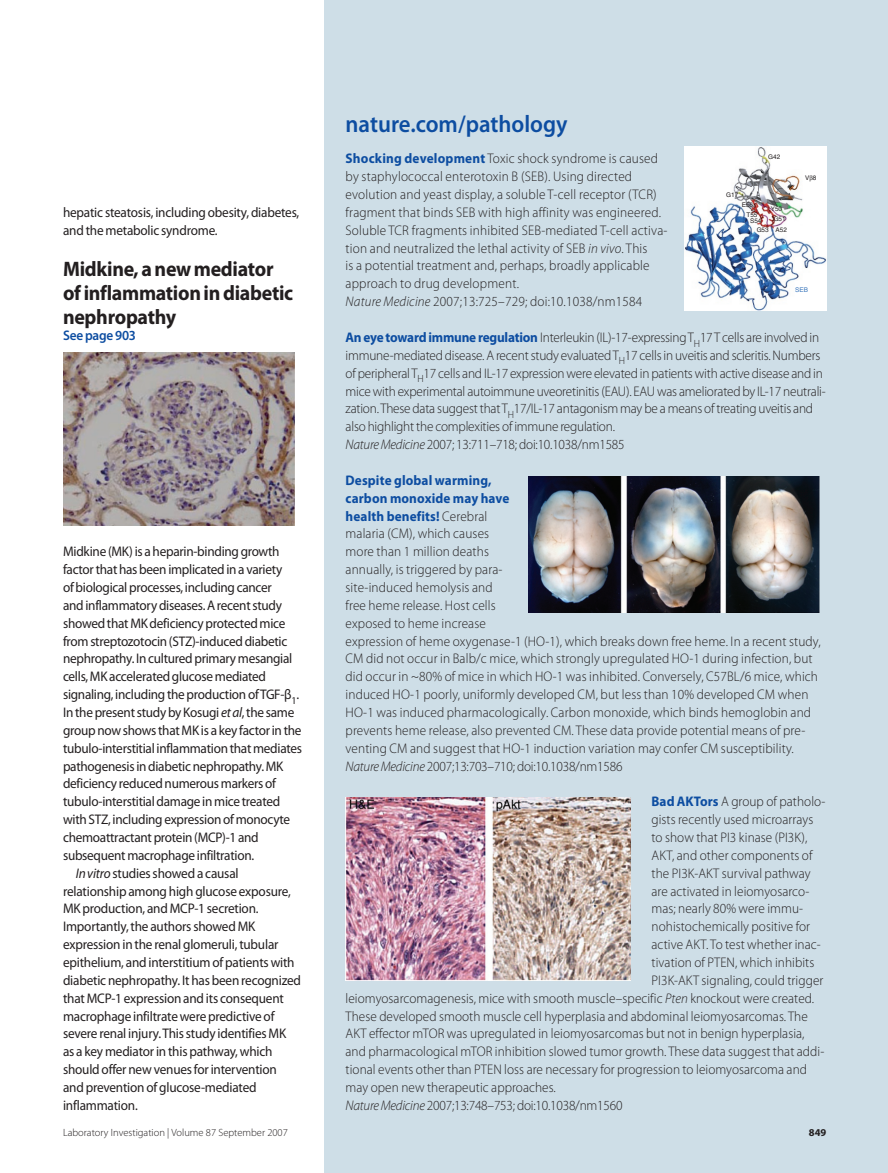
<style>
.page{position:relative;width:888px;height:1173px;background:#fff}
.page>*{position:absolute;margin:0;border:0;box-sizing:border-box;transform-origin:0 0}
.t1{font:600 24px "Myriad Pro";color:#0d4da1;scale:.95 1}
.t2{font:700 21px/24px "Myriad Pro";letter-spacing:-.015em;color:#231f20;scale:.95 1}
.t3{font:300 13.95px/17.9px "Myriad Pro";letter-spacing:.005em;color:#231f20;scale:.95 1}
.t4{font:13.95px/17.9px "Myriad Pro";letter-spacing:-.02em;color:#231f20;scale:.95 1}
.t5{font:300 13.95px/17.9px "Myriad Pro";letter-spacing:-.015em;color:#231f20;scale:.95 1}
.t6{font:600 13.95px "Myriad Pro";letter-spacing:-.015em;color:#0d4da1;scale:.95 1}
.t7{font:300 10.5px "Myriad Pro";color:#231f20}
.t8{font:700 10.5px "Myriad Pro";color:#231f20}
.t9{font:6.45px/9.9px "Helvetica";color:#231f20}
.t10{font:6.45px "Helvetica";color:#3b77bc}
.s1{font-style:italic}
.s2{font-weight:700;color:#0d4da1}
</style>
<div class="page">
<div style="left:325px;top:0;width:563px;height:1173px;background:#cedee7"></div>
<img style="left:63px;top:352px;width:232px;height:173px">
<img style="left:684px;top:147px;width:142px;height:164px">
<img style="left:528px;top:477px;width:291px;height:136px">
<img style="left:346px;top:798px;width:284px;height:183px">
<svg style="left:810px;top:175px;width:3px;height:7px"></svg>
<p class="t4" style="left:63px;top:204px;width:250px">hepatic steatosis, including obesity, diabetes, and the metabolic syndrome.</p>
<h2 class="t2" style="left:63px;top:258px;width:244px">Midkine, a new mediator of inflammation in diabetic nephropathy</h2>
<p class="t6" style="left:63px;top:330px;width:78px">See page 903</p>
<p class="t4" style="left:63px;top:544px;width:229px">Midkine (MK) is a heparin-binding growth</p>
<p class="t4" style="left:63px;top:562px;width:232px">factor that has been implicated in a variety</p>
<p class="t4" style="left:63px;top:579px;width:221px">of biological processes, including cancer</p>
<p class="t4" style="left:63px;top:597px;width:232px">and inflammatory diseases. A recent study</p>
<p class="t4" style="left:63px;top:615px;width:236px">showed that MK deficiency protected mice</p>
<p class="t4" style="left:63px;top:633px;width:238px">from streptozotocin (STZ)-induced diabetic</p>
<p class="t4" style="left:63px;top:651px;width:243px">nephropathy. In cultured primary mesangial</p>
<p class="t4" style="left:63px;top:669px;width:215px">cells, MK accelerated glucose mediated</p>
<p class="t4" style="left:63px;top:687px;width:250px">signaling, including the production of TGF-β<sub>1</sub>.</p>
<p class="t4" style="left:63px;top:704px;width:245px">In the present study by Kosugi <span class="s1">et al</span>, the same</p>
<p class="t4" style="left:63px;top:722px;width:253px">group now shows that MK is a key factor in the</p>
<p class="t4" style="left:63px;top:740px;width:253px">tubulo-interstitial inflammation that mediates</p>
<p class="t4" style="left:63px;top:758px;width:233px">pathogenesis in diabetic nephropathy. MK</p>
<p class="t4" style="left:63px;top:776px;width:226px">deficiency reduced numerous markers of</p>
<p class="t4" style="left:63px;top:794px;width:230px">tubulo-interstitial damage in mice treated</p>
<p class="t4" style="left:63px;top:812px;width:241px">with STZ, including expression of monocyte</p>
<p class="t4" style="left:63px;top:829px;width:208px">chemoattractant protein (MCP)-1 and</p>
<p class="t4" style="left:63px;top:847px;width:203px">subsequent macrophage infiltration.</p>
<p class="t4" style="left:76px;top:865px;width:173px"><span class="s1">In vitro</span> studies showed a causal</p>
<p class="t4" style="left:63px;top:883px;width:241px">relationship among high glucose exposure,</p>
<p class="t4" style="left:63px;top:901px;width:207px">MK production, and MCP-1 secretion.</p>
<p class="t4" style="left:63px;top:919px;width:204px">Importantly, the authors showed MK</p>
<p class="t4" style="left:63px;top:937px;width:228px">expression in the renal glomeruli, tubular</p>
<p class="t4" style="left:63px;top:954px;width:245px">epithelium, and interstitium of patients with</p>
<p class="t4" style="left:63px;top:972px;width:252px">diabetic nephropathy. It has been recognized</p>
<p class="t4" style="left:63px;top:990px;width:234px">that MCP-1 expression and its consequent</p>
<p class="t4" style="left:63px;top:1008px;width:224px">macrophage infiltrate were predictive of</p>
<p class="t4" style="left:63px;top:1026px;width:236px">severe renal injury. This study identifies MK</p>
<p class="t4" style="left:63px;top:1044px;width:222px">as a key mediator in this pathway, which</p>
<p class="t4" style="left:63px;top:1062px;width:227px">should offer new venues for intervention</p>
<p class="t4" style="left:63px;top:1079px;width:205px">and prevention of glucose-mediated</p>
<p class="t4" style="left:63px;top:1097px;width:80px">inflammation.</p>
<h1 class="t1" style="left:346px;top:115px;width:235px">nature.com/pathology</h1>
<p class="t3" style="left:346px;top:151px;width:340px"><span class="s2">Shocking development</span> Toxic shock syndrome is caused by staphylococcal enterotoxin B (SEB). Using directed evolution and yeast display, a soluble T-cell receptor (TCR) fragment that binds SEB with high affinity was engineered.<br>Soluble TCR fragments inhibited SEB-mediated T-cell activa&shy;tion and neutralized the lethal activity of SEB <span class="s1">in vivo</span>. This<br>is a potential treatment and, perhaps, broadly applicable approach to drug development.<br><span class="s1">Nature Medicine</span> 2007;13:725–729; doi:10.1038/nm1584</p>
<p class="t5" style="left:346px;top:329px;width:507px"><span class="s2">An eye toward immune regulation</span> Interleukin (IL)-17-expressing T<sub>H</sub>17 T cells are involved in immune-mediated disease. A recent study evaluated T<sub>H</sub>17 cells in uveitis and scleritis. Numbers of peripheral T<sub>H</sub>17 cells and IL-17 expression were elevated in patients with active disease and in mice with experimental autoimmune uveoretinitis (EAU). EAU was ameliorated by IL-17 neutrali&shy;zation. These data suggest that T<sub>H</sub>17/IL-17 antagonism may be a means of treating uveitis and also highlight the complexities of immune regulation.<br><span class="s1">Nature Medicine</span> 2007; 13:711–718; doi:10.1038/nm1585</p>
<p class="t3" style="left:346px;top:472px;width:502px"><span class="s2">Despite global warming,<br>carbon monoxide may have<br>health benefits!</span> Cerebral<br>malaria (CM), which causes<br>more than 1 million deaths<br>annually, is triggered by para-<br>site-induced hemolysis and<br>free heme release. Host cells<br>exposed to heme increase<br>expression of heme oxygenase-1 (HO-1), which breaks down free heme. In a recent study, CM did not occur in Balb/c mice, which strongly upregulated HO-1 during infection, but did occur in ~80% of mice in which HO-1 was inhibited. Conversely, C57BL/6 mice, which induced HO-1 poorly, uniformly developed CM, but less than 10% developed CM when HO-1 was induced pharmacologically. Carbon monoxide, which binds hemoglobin and prevents heme release, also prevented CM. These data provide potential means of pre&shy;venting CM and suggest that HO-1 induction variation may confer CM susceptibility.<br><span class="s1">Nature Medicine</span> 2007;13:703–710; doi:10.1038/nm1586</p>
<p class="t3" style="left:652px;top:794px;width:185px"><span class="s2">Bad AKTors</span> A group of patholo-</p>
<p class="t3" style="left:652px;top:812px;width:172px">gists recently used microarrays</p>
<p class="t3" style="left:652px;top:829px;width:166px">to show that PI3 kinase (PI3K),</p>
<p class="t3" style="left:652px;top:847px;width:171px">AKT, and other components of</p>
<p class="t3" style="left:652px;top:865px;width:169px">the PI3K-AKT survival pathway</p>
<p class="t3" style="left:652px;top:883px;width:168px">are activated in leiomyosarco-</p>
<p class="t3" style="left:652px;top:901px;width:161px">mas; nearly 80% were immu-</p>
<p class="t3" style="left:652px;top:919px;width:168px">nohistochemically positive for</p>
<p class="t3" style="left:652px;top:937px;width:180px">active AKT. To test whether inac-</p>
<p class="t3" style="left:652px;top:954px;width:173px">tivation of PTEN, which inhibits</p>
<p class="t3" style="left:652px;top:972px;width:182px">PI3K-AKT signaling, could trigger</p>
<p class="t3" style="left:346px;top:990px;width:495px">leiomyosarcomagenesis, mice with smooth muscle–specific <span class="s1">Pten</span> knockout were created.</p>
<p class="t3" style="left:346px;top:1008px;width:488px">These developed smooth muscle cell hyperplasia and abdominal leiomyosarcomas. The</p>
<p class="t3" style="left:346px;top:1026px;width:485px">AKT effector mTOR was upregulated in leiomyosarcomas but not in benign hyperplasia,</p>
<p class="t3" style="left:346px;top:1044px;width:505px">and pharmacological mTOR inhibition slowed tumor growth. These data suggest that addi-</p>
<p class="t3" style="left:346px;top:1062px;width:487px">tional events other than PTEN loss are necessary for progression to leiomyosarcoma and</p>
<p class="t3" style="left:346px;top:1079px;width:223px">may open new therapeutic approaches.</p>
<p class="t5" style="left:346px;top:1097px;width:293px"><span class="s1">Nature Medicine</span> 2007;13:748–753; doi:10.1038/nm1560</p>
<p class="t9" style="left:768px;top:152px;width:14px">G42</p>
<p class="t9" style="left:805px;top:174px;width:13px">V 8</p>
<p class="t9" style="left:726px;top:191px;width:14px">G17</p>
<p class="t9" style="left:746px;top:200px;width:13px;text-indent:-5px">E56<br>T55</p>
<p class="t9" style="left:757px;top:217px;width:32px;line-height:8.9px;text-indent:-7px">S54<br>G53 A52</p>
<p class="t9" style="left:771px;top:204px;width:13px">Y50</p>
<p class="t9" style="left:774px;top:215px;width:14px">G51</p>
<p class="t10" style="left:795px;top:287px;width:14px">SEB</p>
<p class="t7" style="left:63px;top:1128px;width:226px">Laboratory Investigation | Volume 87 September 2007</p>
<p class="t8" style="left:809px;top:1128px;width:19px">849</p>
</div>
